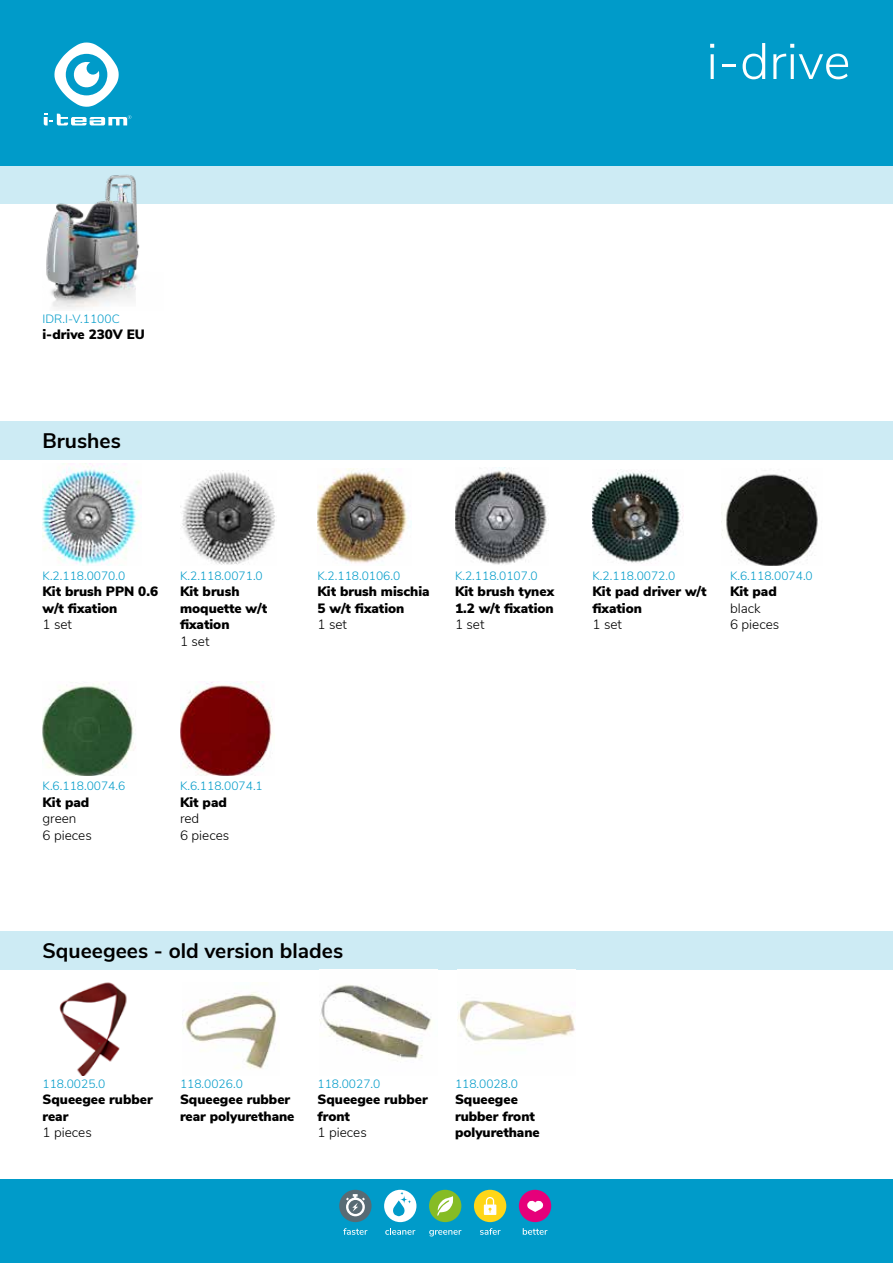
<style>
.page{position:relative;width:893px;height:1263px;background:#fff}
.page>*{position:absolute;margin:0;border:0;box-sizing:border-box;transform-origin:0 0}
.t1{font:300 51px "Nunito Sans";color:#fff}
.t2{font:700 21px "Nunito Sans";color:#000}
.t3{font:900 13.5px/16.5px "Nunito Sans";color:#000}
.t4{font:300 13.5px/16.5px "Nunito Sans";color:#000}
.t5{font:300 12px "Nunito Sans";color:#009bc9}
</style>
<div class="page">
<div style="left:0;top:0;width:893px;height:166px;background:#009bc9"></div>
<div style="left:0;top:1179px;width:893px;height:84px;background:#009bc9"></div>
<svg style="left:384px;top:1190px;width:32px;height:32px"></svg>
<svg style="left:385px;top:1228px;width:30px;height:7px"></svg>
<div style="left:474px;top:1190px;width:32px;height:32px;background:#ffd618;border-radius:50%"></div>
<svg style="left:484px;top:1197px;width:12px;height:18px"></svg>
<svg style="left:480px;top:1228px;width:21px;height:7px"></svg>
<div style="left:429px;top:1190px;width:32px;height:32px;background:#86bc25;border-radius:50%"></div>
<svg style="left:437px;top:1196px;width:16px;height:20px"></svg>
<svg style="left:429px;top:1230px;width:32px;height:6px"></svg>
<div style="left:519px;top:1190px;width:32px;height:32px;background:#e6007a;border-radius:50%"></div>
<svg style="left:527px;top:1200px;width:17px;height:12px"></svg>
<svg style="left:523px;top:1228px;width:24px;height:7px"></svg>
<div style="left:339px;top:1190px;width:33px;height:32px;background:#586b74;border-radius:50%"></div>
<svg style="left:343px;top:1228px;width:24px;height:7px"></svg>
<svg style="left:346px;top:1194px;width:19px;height:22px"></svg>
<svg style="left:54px;top:43px;width:65px;height:64px"></svg>
<svg style="left:44px;top:113px;width:87px;height:12px"></svg>
<div style="left:0;top:166px;width:893px;height:38px;background:#cdebf4"></div>
<div style="left:0;top:421px;width:893px;height:38px;background:#cdebf4"></div>
<div style="left:0;top:931px;width:893px;height:38px;background:#cdebf4"></div>
<img style="left:43px;top:684px;width:93px;height:91px">
<img style="left:59px;top:982px;width:68px;height:94px">
<img style="left:43px;top:464px;width:97px;height:102px">
<img style="left:457px;top:1000px;width:118px;height:42px">
<img style="left:455px;top:468px;width:93px;height:97px">
<img style="left:180px;top:682px;width:93px;height:93px">
<img style="left:182px;top:992px;width:95px;height:77px">
<img style="left:180px;top:470px;width:95px;height:95px">
<img style="left:592px;top:469px;width:92px;height:94px">
<img style="left:320px;top:985px;width:112px;height:74px">
<img style="left:317px;top:468px;width:94px;height:95px">
<img style="left:722px;top:470px;width:96px;height:96px">
<img style="left:46px;top:174px;width:94px;height:135px">
<h1 class="t1" style="left:706px;top:24px;width:145px">i-drive</h1>
<p class="t5" style="left:43px;top:310px;width:79px">IDR.I-V.1100C</p>
<p class="t3" style="left:43px;top:325px;width:104px">i-drive 230V EU</p>
<h2 class="t2" style="left:43px;top:425px;width:80px">Brushes</h2>
<p class="t5" style="left:43px;top:567px;width:84px">K.2.118.0070.0</p>
<p class="t3" style="left:43px;top:583px;width:117px">Kit brush PPN 0.6 w/t fixation</p>
<p class="t4" style="left:43px;top:615px;width:31px">1 set</p>
<p class="t5" style="left:180px;top:567px;width:84px">K.2.118.0071.0</p>
<p class="t3" style="left:180px;top:583px;width:89px">Kit brush moquette w/t fixation</p>
<p class="t4" style="left:180px;top:632px;width:31px">1 set</p>
<p class="t5" style="left:317px;top:567px;width:84px">K.2.118.0106.0</p>
<p class="t3" style="left:317px;top:583px;width:114px">Kit brush mischia<br>5 w/t fixation</p>
<p class="t4" style="left:317px;top:615px;width:31px">1 set</p>
<p class="t5" style="left:455px;top:567px;width:84px">K.2.118.0107.0</p>
<p class="t3" style="left:455px;top:583px;width:101px">Kit brush tynex<br>1.2 w/t fixation</p>
<p class="t4" style="left:455px;top:615px;width:31px">1 set</p>
<p class="t5" style="left:592px;top:567px;width:84px">K.2.118.0072.0</p>
<p class="t5" style="left:730px;top:567px;width:84px">K.6.118.0074.0</p>
<p class="t3" style="left:592px;top:583px;width:116px">Kit pad driver w/t fixation</p>
<p class="t4" style="left:592px;top:615px;width:31px">1 set</p>
<p class="t3" style="left:730px;top:583px;width:48px">Kit pad</p>
<p class="t4" style="left:730px;top:599px;width:51px">black<br>6 pieces</p>
<p class="t5" style="left:43px;top:777px;width:84px">K.6.118.0074.6</p>
<p class="t3" style="left:43px;top:793px;width:48px">Kit pad</p>
<p class="t4" style="left:43px;top:809px;width:51px">green<br>6 pieces</p>
<p class="t5" style="left:180px;top:777px;width:84px">K.6.118.0074.1</p>
<p class="t3" style="left:180px;top:793px;width:48px">Kit pad</p>
<p class="t4" style="left:180px;top:809px;width:51px">red<br>6 pieces</p>
<h2 class="t2" style="left:43px;top:935px;width:302px">Squeegees - old version blades</h2>
<p class="t5" style="left:43px;top:1075px;width:64px">118.0025.0</p>
<p class="t3" style="left:43px;top:1091px;width:112px">Squeegee rubber rear</p>
<p class="t4" style="left:43px;top:1123px;width:51px">1 pieces</p>
<p class="t5" style="left:180px;top:1075px;width:64px">118.0026.0</p>
<p class="t3" style="left:180px;top:1091px;width:116px">Squeegee rubber rear polyurethane</p>
<p class="t5" style="left:317px;top:1075px;width:64px">118.0027.0</p>
<p class="t3" style="left:317px;top:1091px;width:112px">Squeegee rubber front</p>
<p class="t4" style="left:317px;top:1123px;width:51px">1 pieces</p>
<p class="t5" style="left:455px;top:1075px;width:64px">118.0028.0</p>
<p class="t3" style="left:455px;top:1091px;width:86px">Squeegee rubber front polyurethane</p>
</div>
